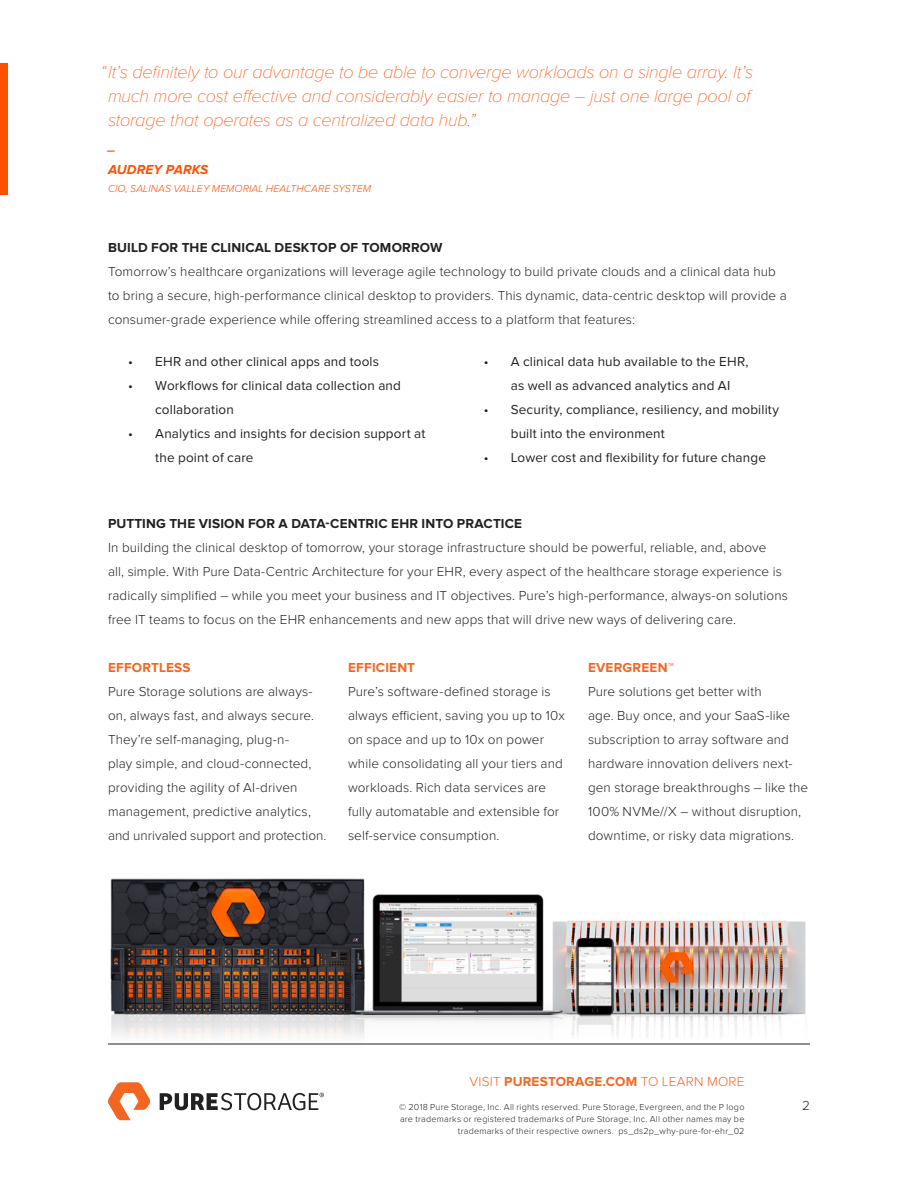
<style>
.page{position:relative;width:918px;height:1188px;background:#fff}
.page>*{position:absolute;margin:0;border:0;box-sizing:border-box;transform-origin:0 0}
.t1{font:italic 100 18px/24px "Proxima Nova";letter-spacing:-.01em;color:#ff4f00}
.t2{font:300 13.5px/24px "Proxima Nova";letter-spacing:.01em;color:#212121}
.t3{font:13.5px/24px "Proxima Nova";letter-spacing:.01em;color:#212121}
.t4{font:700 13.5px "Proxima Nova";letter-spacing:.015em;color:#212121}
.t5{font:300 13.5px "Proxima Nova";letter-spacing:.02em;color:#f36621}
.t6{font:700 13.5px "Proxima Nova";letter-spacing:.015em;color:#f36621}
.t7{font:italic 700 13.5px/24px "Proxima Nova";letter-spacing:.005em;color:#ff5000}
.t8{font:italic 300 10.5px "Proxima Nova";letter-spacing:.005em;color:#ff5000}
.t9{font:300 9px/12px "Proxima Nova";letter-spacing:.025em;color:#212121;text-align:right}
.s1{font-weight:700;color:#f36621}
.s2{color:#f36621}
.s3{font-weight:700}
</style>
<div class="page">
<img style="left:109px;top:879px;width:700px;height:165px">
<svg style="left:108px;top:1082px;width:42px;height:38px"></svg>
<svg style="left:160px;top:1093px;width:164px;height:17px"></svg>
<hr style="left:108px;top:1044px;width:702px;height:1px;background:#212121">
<div style="left:0;top:63px;width:7px;height:132px;background:#ff5000"></div>
<h1 class="t1" style="left:108px;top:59px;width:647px;text-indent:-7px">“It’s definitely to our advantage to be able to converge workloads on a single array. It’s much more cost effective and considerably easier to manage – just one large pool of storage that operates as a centralized data hub.”</h1>
<p class="t7" style="left:108px;top:134px;width:102px">_<br>AUDREY PARKS</p>
<p class="t8" style="left:108px;top:184px;width:265px">CIO, SALINAS VALLEY MEMORIAL HEALTHCARE SYSTEM</p>
<p class="t4" style="left:108px;top:241px;width:336px">BUILD FOR THE CLINICAL DESKTOP OF TOMORROW</p>
<p class="t2" style="left:108px;top:260px;width:680px">Tomorrow’s healthcare organizations will leverage agile technology to build private clouds and a clinical data hub to bring a secure, high-performance clinical desktop to providers. This dynamic, data-centric desktop will provide a consumer-grade experience while offering streamlined access to a platform that features:</p>
<p class="t3" style="left:128px;top:350px;width:252px">• EHR and other clinical apps and tools</p>
<p class="t3" style="left:155px;top:374px;width:247px;text-indent:-27px">• Workflows for clinical data collection and collaboration</p>
<p class="t3" style="left:155px;top:422px;width:272px;text-indent:-27px">• Analytics and insights for decision support at the point of care</p>
<p class="t3" style="left:511px;top:350px;width:239px;text-indent:-27px">• A clinical data hub available to the EHR, as well as advanced analytics and AI</p>
<p class="t3" style="left:511px;top:398px;width:270px;text-indent:-27px">• Security, compliance, resiliency, and mobility built into the environment</p>
<p class="t3" style="left:484px;top:446px;width:284px">• Lower cost and flexibility for future change</p>
<p class="t4" style="left:108px;top:517px;width:416px">PUTTING THE VISION FOR A DATA-CENTRIC EHR INTO PRACTICE</p>
<p class="t2" style="left:108px;top:536px;width:682px">In building the clinical desktop of tomorrow, your storage infrastructure should be powerful, reliable, and, above<br>all, simple. With Pure Data-Centric Architecture for your EHR, every aspect of the healthcare storage experience is radically simplified – while you meet your business and IT objectives. Pure’s high-performance, always-on solutions free IT teams to focus on the EHR enhancements and new apps that will drive new ways of delivering care.</p>
<p class="t6" style="left:108px;top:661px;width:84px">EFFORTLESS</p>
<p class="t2" style="left:108px;top:680px;width:220px">Pure Storage solutions are always&shy;on, always fast, and always secure.<br>They’re self-managing, plug-n-<br>play simple, and cloud-connected, providing the agility of AI-driven management, predictive analytics, and unrivaled support and protection.</p>
<p class="t6" style="left:348px;top:661px;width:69px">EFFICIENT</p>
<p class="t2" style="left:348px;top:680px;width:219px">Pure’s software-defined storage is always efficient, saving you up to 10x on space and up to 10x on power while consolidating all your tiers and workloads. Rich data services are fully automatable and extensible for self-service consumption.</p>
<p class="t2" style="left:588px;top:656px;width:222px"><span class="s1">EVERGREEN</span><span class="s2">™<br></span>Pure solutions get better with<br>age. Buy once, and your SaaS-like subscription to array software and hardware innovation delivers next&shy;gen storage breakthroughs – like the<br>100% NVMe//X – without disruption, downtime, or risky data migrations.</p>
<p class="t5" style="left:470px;top:1074px;width:276px">VISIT <span class="s3">PURESTORAGE.COM</span> TO LEARN MORE</p>
<p class="t9" style="left:399px;top:1101px;width:347px">© 2018 Pure Storage, Inc. All rights reserved. Pure Storage, Evergreen, and the P logo are trademarks or registered trademarks of Pure Storage, Inc. All other names may be trademarks of their respective owners. ps_ds2p_why-pure-for-ehr_02</p>
<p class="t2" style="left:802px;top:1094px;width:9px">2</p>
</div>
